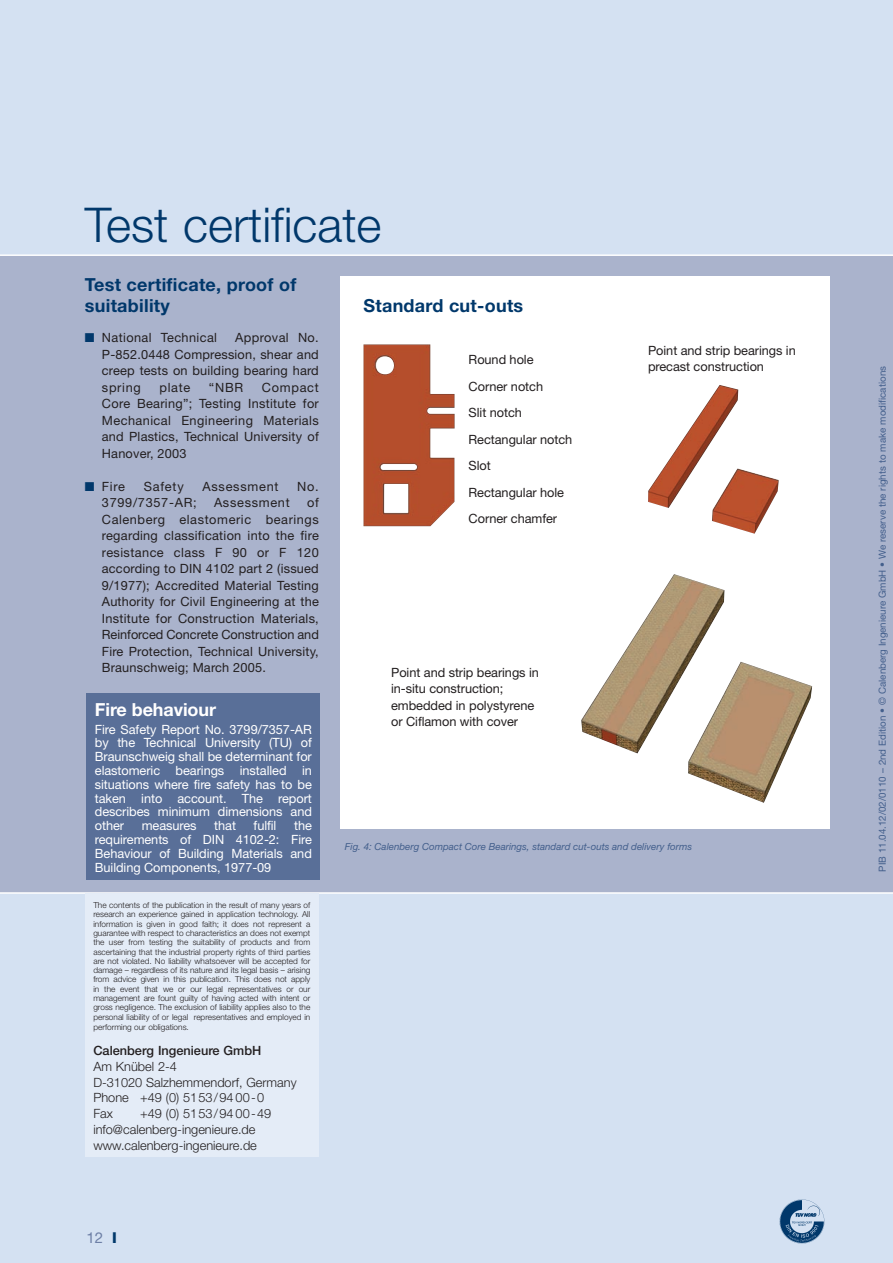
<style>
.page{position:relative;width:893px;height:1263px;background:#fff}
.page>*{position:absolute;margin:0;border:0;box-sizing:border-box;transform-origin:0 0}
.t1{font:300 48px "Helvetica Neue";color:#01386b}
.t2{font:700 18px/21px "Helvetica Neue";letter-spacing:.015em;color:#01386b}
.t3{font:700 18px "Helvetica Neue";letter-spacing:-.005em;color:#fff}
.t4{font:15px "Helvetica Neue";color:#6d7fa6}
.t5{font:12.75px/16.5px "Helvetica Neue";letter-spacing:.015em;color:#231f20;text-align:justify}
.t6{font:12.75px/13.8px "Helvetica Neue";letter-spacing:-.005em;color:#fff;text-align:justify}
.t7{font:12.75px/26.5px "Helvetica Neue";letter-spacing:-.005em;color:#231f20}
.t8{font:300 12.75px/15.8px "Helvetica Neue";color:#231f20}
.t9{font:12.75px "Helvetica Neue";letter-spacing:.055em;color:#231f20}
.t10{font:500 12.75px "Helvetica Neue";color:#231f20}
.t11{font:12.75px "Helvetica Neue";letter-spacing:.06em;color:#231f20}
.t12{font:9.75px "Helvetica Neue";color:#435f8c}
.t13{font:italic 9.75px "Helvetica Neue";color:#435f8c}
.t14{font:300 8.25px/9.3px "Helvetica Neue";color:#231f20;text-align:justify}
.s1{color:#01386b}
.s2{font-weight:800;color:#01386b}
</style>
<div class="page">
<div style="left:0;top:0;width:892px;height:1263px;background:#d4e1f2"></div>
<div style="left:0;top:255px;width:892px;height:638px;background:#aab3cc"></div>
<hr style="left:0;top:254px;width:892px;height:2px;background:#fff">
<img style="left:779px;top:1199px;width:46px;height:45px">
<div style="left:86px;top:693px;width:234px;height:187px;background:#596f98"></div>
<hr style="left:0;top:892px;width:892px;height:2px;background:#fff">
<div style="left:85px;top:893px;width:234px;height:263px;background:#e4ecf7"></div>
<div style="left:340px;top:276px;width:489px;height:553px;background:#fff"></div>
<img style="left:363px;top:344px;width:91px;height:182px">
<img style="left:648px;top:385px;width:130px;height:149px">
<img style="left:581px;top:574px;width:231px;height:229px">
<h1 class="t1" style="left:85px;top:208px;width:298px">Test certificate</h1>
<h2 class="t2" style="left:85px;top:275px;width:213px">Test certificate, proof of suitability</h2>
<h3 class="t5" style="left:85px;top:331px;width:134px"><span class="s1">■</span> National Technical</h3>
<h3 class="t5" style="left:102px;top:331px;width:218px;text-indent:133px">Approval No.<br>P-852.0448 Compression, shear and creep tests on building bearing hard spring</h3>
<h3 class="t5" style="left:102px;top:380px;width:218px;text-indent:160px">Compact Core Bearing”; Testing Institute for Mechanical Engineering Materials and Plastics, Technical University of Hanover, 2003</h3>
<h3 class="t5" style="left:85px;top:479px;width:42px"><span class="s1">■</span> Fire</h3>
<h3 class="t5" style="left:144px;top:479px;width:41px">Safety</h3>
<h3 class="t11" style="left:202px;top:482px;width:78px">Assessment</h3>
<h3 class="t5" style="left:297px;top:479px;width:23px">No.</h3>
<h3 class="t9" style="left:102px;top:498px;width:96px">3799/7357-AR;</h3>
<h3 class="t9" style="left:214px;top:498px;width:77px">Assessment</h3>
<h3 class="t5" style="left:159px;top:380px;width:33px">plate</h3>
<h3 class="t5" style="left:209px;top:380px;width:36px">“NBR</h3>
<p class="t5" style="left:102px;top:496px;width:218px;text-indent:205px">of Calenberg elastomeric bearings regarding classification into the fire resistance class F 90 or F 120 according to DIN 4102 part 2 (issued 9/1977); Accredited Material Testing Authority for Civil Engineering at the Institute for Construction Materials, Reinforced Concrete Construction and Fire Protection, Technical University, Braunschweig; March 2005.</p>
<h2 class="t3" style="left:95px;top:703px;width:123px">Fire behaviour</h2>
<p class="t6" style="left:95px;top:723px;width:218px">Fire Safety Report No. 3799/7357-AR by the Technical University (TU) of Braunschweig shall be determinant for elastomeric bearings installed in situations where fire safety has to be taken into account. The report describes minimum dimensions and other</p>
<h3 class="t6" style="left:142px;top:820px;width:56px">measures</h3>
<h3 class="t6" style="left:214px;top:820px;width:23px">that</h3>
<h3 class="t6" style="left:254px;top:820px;width:24px">fulfil</h3>
<h3 class="t6" style="left:95px;top:820px;width:218px;text-indent:199px">the requirements of DIN 4102-2: Fire Behaviour of Building Materials and Building Components, 1977-09</h3>
<p class="t14" style="left:93px;top:901px;width:218px">The contents of the publication in the result of many years of research an experience gained in application technology. All information is given in good faith; it does not represent a guarantee with respect to characteristics an does not exempt the user from testing the suitability of products and from ascertaining that the industrial property rights of third parties are not violated. No liability whatsoever will be accepted for damage – regardless of its nature and its legal basis – arising from advice given in this publication. This does not apply in the event that we or our legal representatives or our management are fount guilty of having acted with intent or gross negligence. The exclusion of liability applies also to the personal liability of or legal representatives and employed in performing our obligations.</p>
<h3 class="t10" style="left:93px;top:1046px;width:169px">Calenberg Ingenieure GmbH</h3>
<h3 class="t8" style="left:93px;top:1060px;width:205px">Am Knübel 2-4<br>D-31020 Salzhemmendorf, Germany<br>Phone +49 (0) 5153/94 00-0<br>Fax</h3>
<h3 class="t8" style="left:93px;top:1107px;width:179px;text-indent:47px">+49 (0) 5153/94 00-49 info@calenberg-ingenieure.de www.calenberg-ingenieure.de</h3>
<h2 class="t2" style="left:363px;top:296px;width:161px">Standard cut-outs</h2>
<h3 class="t7" style="left:468px;top:348px;width:105px">Round hole<br>Corner notch<br>Slit notch<br>Rectangular notch<br>Slot<br>Rectangular hole<br>Corner chamfer</h3>
<h3 class="t7" style="left:648px;top:343px;width:149px;line-height:16.5px">Point and strip bearings in precast construction</h3>
<h3 class="t7" style="left:391px;top:665px;width:149px;line-height:16.5px">Point and strip bearings in in-situ construction; embedded in polystyrene or Ciflamon with cover</h3>
<p class="t13" style="left:345px;top:843px;width:349px">Fig. 4: Calenberg Compact Core Bearings, standard cut-outs and delivery forms</p>
<h3 class="t4" style="left:86px;top:1233px;width:32px">12 <span class="s2">I</span></h3>
<p class="t12" style="left:878px;top:872px;width:507px;rotate:-90deg">PIB 11.04.12/02/0110 – 2nd Edition • © Calenberg Ingenieure GmbH • We reserve the rights to make modifications</p>
</div>
